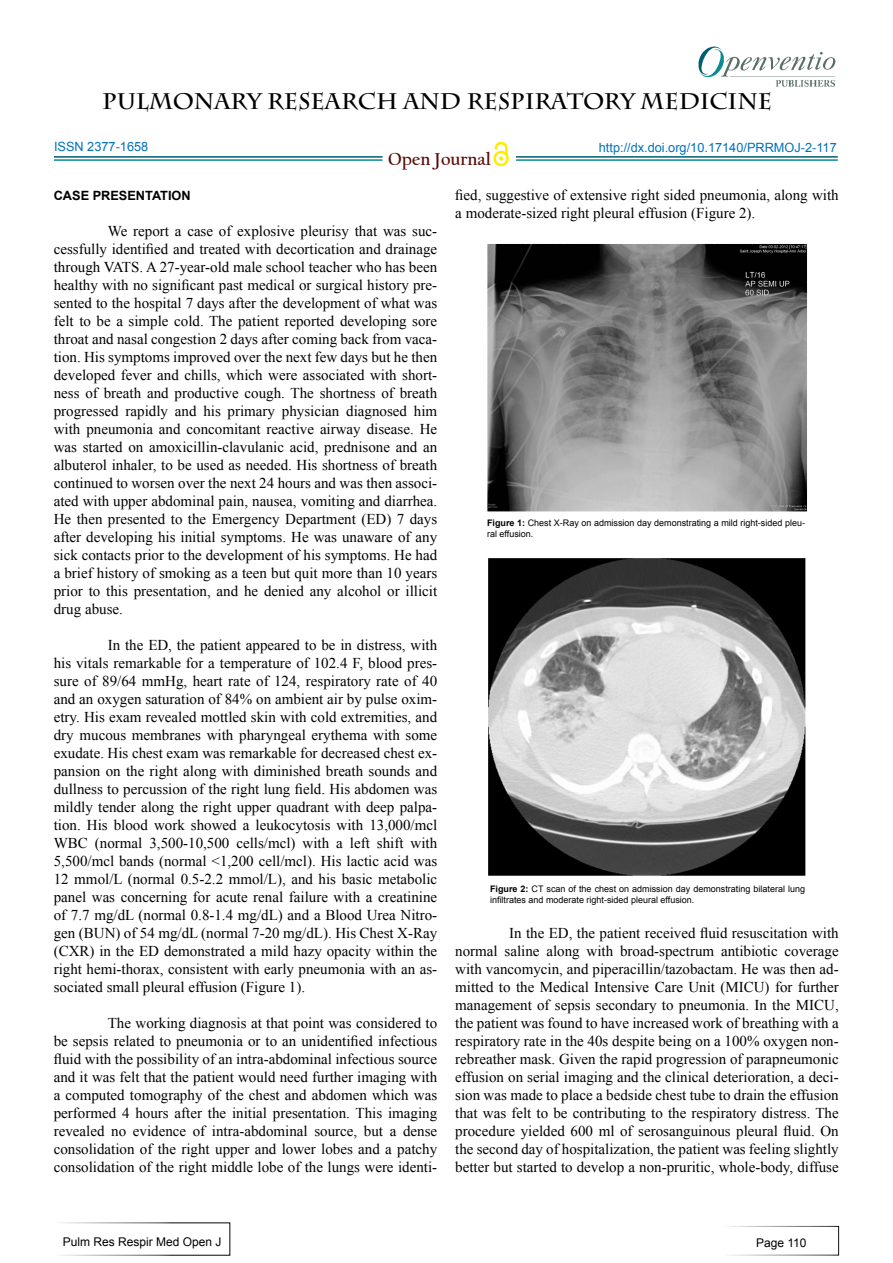
<style>
.page{position:relative;width:893px;height:1263px;background:#fff}
.page>*{position:absolute;margin:0;border:0;box-sizing:border-box;transform-origin:0 0}
.t1{font:700 22.5px "Charlemagne Std";color:#000}
.t2{font:700 18.15px "Californian FB";color:#580b05}
.t3{font:15px/18px "Times New Roman";color:#000;text-align:justify}
.t4{font:12.75px "Arial";color:#0072bc}
.t5{font:700 12.75px "Arial";color:#000}
.t6{font:12px "Arial";color:#000}
.t7{font:9px/10.8px "Arial";color:#000}
.s1{font-weight:700}
</style>
<div class="page">
<hr style="left:54px;top:156px;width:328px;height:2px;background:#015d75">
<hr style="left:54px;top:159px;width:328px;height:2px;background:#0a8b93">
<hr style="left:516px;top:156px;width:322px;height:2px;background:#015d75">
<hr style="left:516px;top:159px;width:322px;height:2px;background:#0a8b93">
<svg style="left:493px;top:151px;width:16px;height:15px"></svg>
<div style="left:496px;top:153px;width:10px;height:11px;background:#fff;border-radius:50%"></div>
<svg style="left:495px;top:141px;width:13px;height:20px"></svg>
<div style="left:54px;top:1222px;width:176px;height:33px;border:1px solid #fff"></div>
<div style="left:723px;top:1226px;width:116px;height:29px;border:1px solid #fff"></div>
<img style="left:698px;top:46px;width:138px;height:41px">
<img style="left:487px;top:244px;width:320px;height:268px">
<img style="left:488px;top:558px;width:318px;height:318px">
<h1 class="t1" style="left:102px;top:88px;width:671px">PULMONARY RESEARCH AND RESPIRATORY MEDICINE</h1>
<p class="t4" style="left:54px;top:139px;width:96px">ISSN 2377-1658</p>
<p class="t2" style="left:388px;top:148px;width:104px">Open Journal</p>
<p class="t4" style="left:599px;top:139px;width:239px">http://dx.doi.org/10.17140/PRRMOJ-2-117</p>
<p class="t5" style="left:54px;top:187px;width:138px">CASE PRESENTATION</p>
<p class="t3" style="left:54px;top:221px;width:385px;text-indent:54px">We report a case of explosive pleurisy that was suc&shy;cessfully identified and treated with decortication and drainage through VATS. A 27-year-old male school teacher who has been healthy with no significant past medical or surgical history pre&shy;sented to the hospital 7 days after the development of what was felt to be a simple cold. The patient reported developing sore throat and nasal congestion 2 days after coming back from vaca&shy;tion. His symptoms improved over the next few days but he then developed fever and chills, which were associated with short&shy;ness of breath and productive cough. The shortness of breath progressed rapidly and his primary physician diagnosed him with pneumonia and concomitant reactive airway disease. He was started on amoxicillin-clavulanic acid, prednisone and an albuterol inhaler, to be used as needed. His shortness of breath continued to worsen over the next 24 hours and was then associ&shy;ated with upper abdominal pain, nausea, vomiting and diarrhea.<br>He then presented to the Emergency Department (ED) 7 days after developing his initial symptoms. He was unaware of any sick contacts prior to the development of his symptoms. He had a brief history of smoking as a teen but quit more than 10 years prior to this presentation, and he denied any alcohol or illicit drug abuse.</p>
<p class="t3" style="left:54px;top:635px;width:385px;text-indent:54px">In the ED, the patient appeared to be in distress, with his vitals remarkable for a temperature of 102.4 F, blood pres&shy;sure of 89/64 mmHg, heart rate of 124, respiratory rate of 40 and an oxygen saturation of 84% on ambient air by pulse oxim&shy;etry. His exam revealed mottled skin with cold extremities, and dry mucous membranes with pharyngeal erythema with some exudate. His chest exam was remarkable for decreased chest ex&shy;pansion on the right along with diminished breath sounds and dullness to percussion of the right lung field. His abdomen was mildly tender along the right upper quadrant with deep palpa&shy;tion. His blood work showed a leukocytosis with 13,000/mcl WBC (normal 3,500-10,500 cells/mcl) with a left shift with 5,500/mcl bands (normal &lt;1,200 cell/mcl). His lactic acid was 12 mmol/L (normal 0.5-2.2 mmol/L), and his basic metabolic panel was concerning for acute renal failure with a creatinine of 7.7 mg/dL (normal 0.8-1.4 mg/dL) and a Blood Urea Nitro&shy;gen (BUN) of 54 mg/dL (normal 7-20 mg/dL). His Chest X-Ray (CXR) in the ED demonstrated a mild hazy opacity within the right hemi-thorax, consistent with early pneumonia with an as&shy;sociated small pleural effusion (Figure 1).</p>
<p class="t3" style="left:54px;top:1013px;width:385px;text-indent:54px">The working diagnosis at that point was considered to be sepsis related to pneumonia or to an unidentified infectious fluid with the possibility of an intra-abdominal infectious source and it was felt that the patient would need further imaging with a computed tomography of the chest and abdomen which was performed 4 hours after the initial presentation. This imaging revealed no evidence of intra-abdominal source, but a dense consolidation of the right upper and lower lobes and a patchy consolidation of the right middle lobe of the lungs were identi-</p>
<p class="t3" style="left:455px;top:186px;width:385px">fied, suggestive of extensive right sided pneumonia, along with a moderate-sized right pleural effusion (Figure 2).</p>
<p class="t7" style="left:487px;top:517px;width:319px"><span class="s1">Figure 1:</span> Chest X-Ray on admission day demonstrating a mild right-sided pleu&shy;ral effusion.</p>
<p class="t7" style="left:490px;top:883px;width:317px"><span class="s1">Figure 2:</span> CT scan of the chest on admission day demonstrating bilateral lung infiltrates and moderate right-sided pleural effusion.</p>
<p class="t3" style="left:455px;top:924px;width:385px;text-indent:54px">In the ED, the patient received fluid resuscitation with normal saline along with broad-spectrum antibiotic coverage with vancomycin, and piperacillin/tazobactam. He was then ad&shy;mitted to the Medical Intensive Care Unit (MICU) for further management of sepsis secondary to pneumonia. In the MICU, the patient was found to have increased work of breathing with a respiratory rate in the 40s despite being on a 100% oxygen non&shy;rebreather mask. Given the rapid progression of parapneumonic effusion on serial imaging and the clinical deterioration, a deci&shy;sion was made to place a bedside chest tube to drain the effusion that was felt to be contributing to the respiratory distress. The procedure yielded 600 ml of serosanguinous pleural fluid. On the second day of hospitalization, the patient was feeling slightly better but started to develop a non-pruritic, whole-body, diffuse</p>
<p class="t6" style="left:63px;top:1234px;width:160px">Pulm Res Respir Med Open J</p>
<p class="t6" style="left:756px;top:1234px;width:52px">Page 110</p>
</div>
